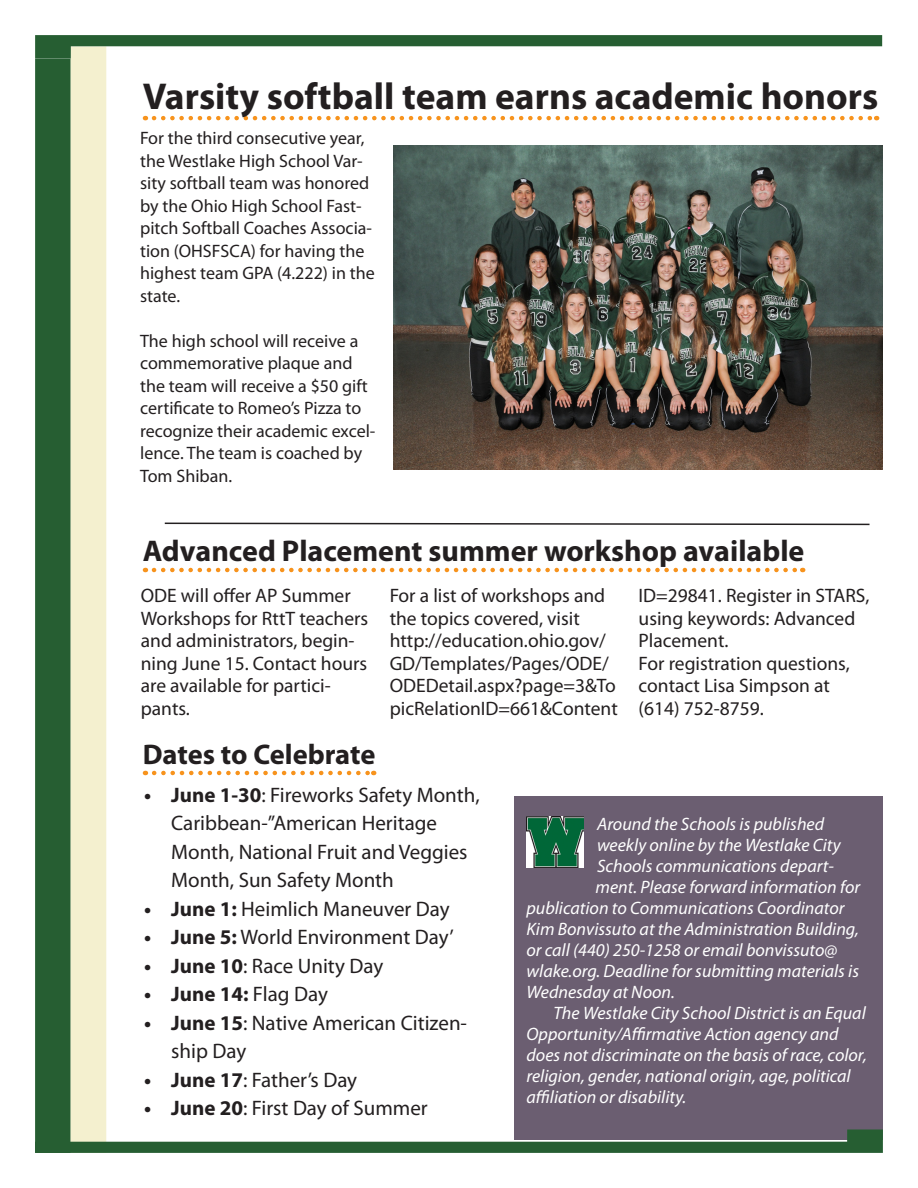
<style>
.page{position:relative;width:918px;height:1188px;background:#fff}
.page>*{position:absolute;margin:0;border:0;box-sizing:border-box;transform-origin:0 0}
.Headline{font:700 37.5px "Myriad Pro";color:#231f20}
.Headline-2{font:700 30px "Myriad Pro";color:#231f20}
.Headline-3{font:700 28.5px "Myriad Pro";letter-spacing:-.005em;color:#231f20}
.Body{font:21px/28.5px "Myriad Pro";color:#231f20}
.Body-2{font:700 21px "Myriad Pro";color:#231f20}
.Body-3{font:19.5px/22.5px "Myriad Pro";color:#231f20}
.Body_Italic{font:italic 18px/21px "Myriad Pro";color:#fff}
.Body-4{font:18px/22.5px "Myriad Pro";color:#231f20}
.s1{font-weight:700}
.s2{font-weight:400}
</style>
<div class="page">
<div style="left:35px;top:59px;width:36px;height:1094px;background:#265e32"></div>
<div style="left:71px;top:46px;width:35px;height:1107px;background:#f4f0cf"></div>
<svg style="left:35px;top:35px;width:847px;height:24px"></svg>
<div style="left:514px;top:797px;width:369px;height:343px;background:#6b5e71"></div>
<svg style="left:35px;top:1129px;width:848px;height:24px"></svg>
<svg style="left:154px;top:116px;width:723px;height:4px"></svg>
<svg style="left:154px;top:568px;width:649px;height:4px"></svg>
<svg style="left:154px;top:771px;width:220px;height:4px"></svg>
<img style="left:526px;top:817px;width:58px;height:51px">
<svg style="left:164px;top:522px;width:706px;height:4px"></svg>
<img style="left:393px;top:145px;width:489px;height:325px">
<p class="Headline" style="left:143px;top:72px;width:737px">Varsity softball team earns academic honors</p>
<p class="Body-4" style="left:140px;top:127px;width:236px">For the third consecutive year, the Westlake High School Var&shy;sity softball team was honored by the Ohio High School Fast&shy;pitch Softball Coaches Associa&shy;tion (OHSFSCA) for having the highest team GPA (4.222) in the state.</p>
<p class="Body-4" style="left:140px;top:329px;width:237px">The high school will receive a commemorative plaque and the team will receive a $50 gift certificate to Romeo’s Pizza to recognize their academic excel&shy;lence. The team is coached by<br>Tom Shiban.</p>
<p class="Headline-2" style="left:143px;top:531px;width:663px">Advanced Placement summer workshop available</p>
<p class="Body-3" style="left:141px;top:584px;width:229px">ODE will offer AP Summer<br>Workshops for RttT teachers and administrators, begin&shy;ning June 15. Contact hours are available for partici&shy;pants.</p>
<p class="Body-3" style="left:390px;top:584px;width:230px">For a list of workshops and the topics covered, visit http://education.ohio.gov/<br>GD/Templates/Pages/ODE/<br>ODEDetail.aspx?page=3&amp;To picRelationID=661&amp;Content</p>
<p class="Body-3" style="left:639px;top:584px;width:232px">ID=29841. Register in STARS, using keywords: Advanced<br>Placement.</p>
<p class="Body-3" style="left:639px;top:652px;width:213px">For registration questions, contact Lisa Simpson at (614) 752-8759.</p>
<p class="Headline-3" style="left:143px;top:736px;width:234px">Dates to Celebrate</p>
<p class="Body" style="left:171px;top:780px;width:310px;text-indent:-27px"><span class="s1">• June 1-30</span>: Fireworks Safety Month,<br>Caribbean-”American Heritage<br>Month, National Fruit and Veggies<br>Month, Sun Safety Month</p>
<p class="Body" style="left:144px;top:894px;width:307px"><span class="s1">• June 1:</span> Heimlich Maneuver Day</p>
<p class="Body" style="left:144px;top:923px;width:311px"><span class="s1">• June 5:</span> World Environment Day’</p>
<p class="Body" style="left:144px;top:951px;width:241px"><span class="s1">• June 10</span>: Race Unity Day</p>
<p class="Body-2" style="left:144px;top:981px;width:185px">• June 14: <span class="s2">Flag Day</span></p>
<p class="Body" style="left:171px;top:1008px;width:297px;text-indent:-27px"><span class="s1">• June 15</span>: Native American Citizen&shy;ship Day</p>
<p class="Body" style="left:144px;top:1065px;width:214px"><span class="s1">• June 17</span>: Father’s Day</p>
<p class="Body" style="left:144px;top:1094px;width:285px"><span class="s1">• June 20</span>: First Day of Summer</p>
<p class="Body_Italic" style="left:597px;top:813px;width:229px">Around the Schools is published</p>
<p class="Body_Italic" style="left:597px;top:834px;width:245px">weekly online by the Westlake City</p>
<p class="Body_Italic" style="left:597px;top:855px;width:239px">Schools communications depart-</p>
<p class="Body_Italic" style="left:596px;top:876px;width:266px">ment. Please forward information for</p>
<p class="Body_Italic" style="left:526px;top:897px;width:320px">publication to Communications Coordinator</p>
<p class="Body_Italic" style="left:526px;top:918px;width:334px">Kim Bonvissuto at the Administration Building,</p>
<p class="Body_Italic" style="left:526px;top:939px;width:313px">or call (440) 250-1258 or email bonvissuto@</p>
<p class="Body_Italic" style="left:526px;top:960px;width:334px">wlake.org. Deadline for submitting materials is</p>
<p class="Body_Italic" style="left:526px;top:981px;width:150px">Wednesday at Noon.</p>
<p class="Body_Italic" style="left:526px;top:1002px;width:342px;text-indent:27px">The Westlake City School District is an Equal Opportunity/Affirmative Action agency and does not discriminate on the basis of race, color, religion, gender, national origin, age, political affiliation or disability.</p>
</div>
